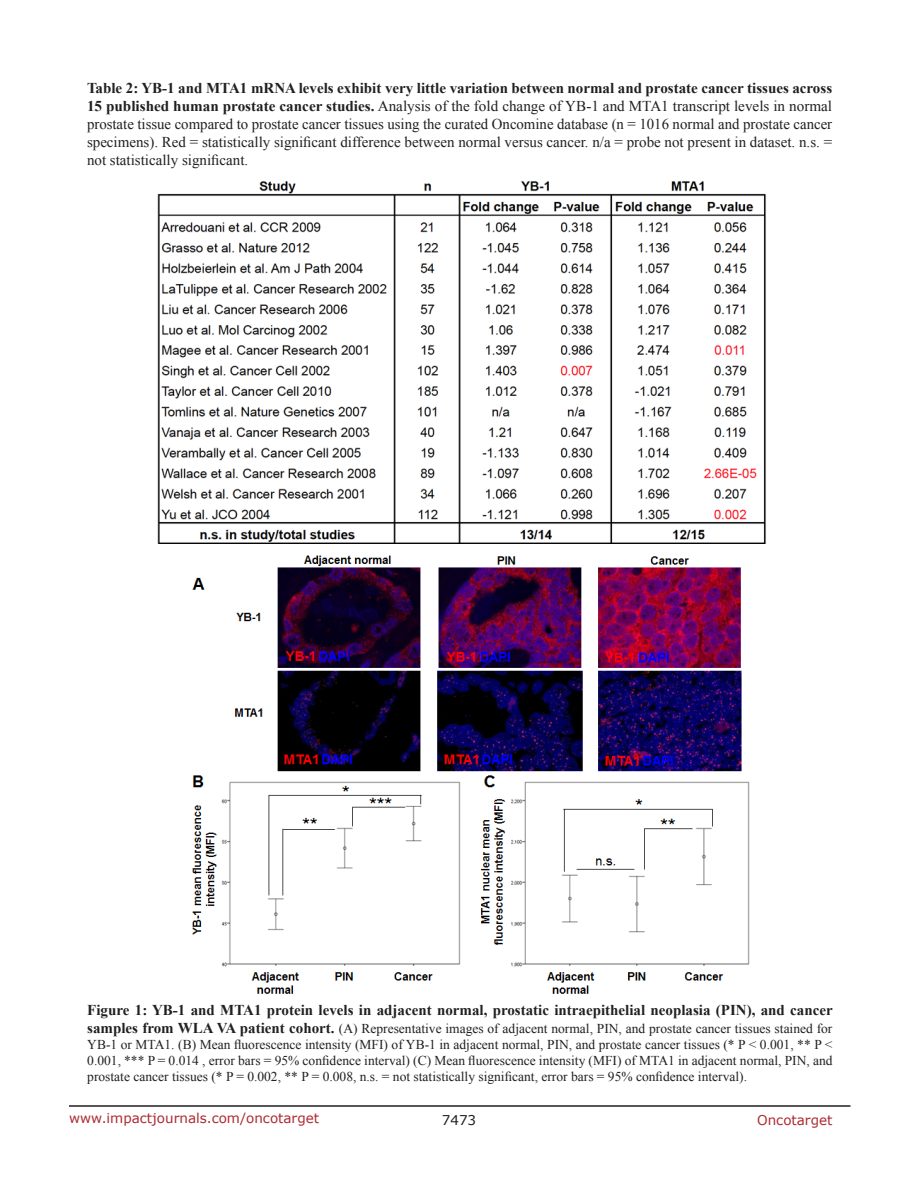
<style>
.page{position:relative;width:918px;height:1188px;background:#fff}
.page>*{position:absolute;margin:0;border:0;box-sizing:border-box;transform-origin:0 0}
.TableText{font:15px/18px "Times New Roman";color:#221f22;text-align:justify}
.FigureText{font:700 15px "Times New Roman";color:#221f22}
.FigureText-2{font:13.5px/16.2px "Times New Roman";color:#221f22;text-align:justify}
.t1{font:13.5px "Verdana";color:#ac2b31}
.t2{font:13.5px "Verdana";color:#221f22}
.s1{font-weight:700}
.s2{font-weight:700;font-size:15px}
</style>
<div class="page">
<hr style="left:69px;top:1105px;width:781px;height:2px;background:#231f20">
<img style="left:157px;top:181px;width:609px;height:363px">
<img style="left:192px;top:555px;width:558px;height:439px">
<p class="TableText" style="left:87px;top:79px;width:747px"><span class="s1">Table 2: YB-1 and MTA1 mRNA levels exhibit very little variation between normal and prostate cancer tissues across 15 published human prostate cancer studies.</span> Analysis of the fold change of YB-1 and MTA1 transcript levels in normal prostate tissue compared to prostate cancer tissues using the curated Oncomine database (n = 1016 normal and prostate cancer specimens). Red = statistically significant difference between normal versus cancer. n/a = probe not present in dataset. n.s. = not statistically significant.</p>
<p class="FigureText" style="left:87px;top:999px;width:747px">Figure 1: YB-1 and MTA1 protein levels in adjacent normal, prostatic intraepithelial neoplasia (PIN), and cancer</p>
<p class="FigureText-2" style="left:87px;top:1020px;width:747px"><span class="s2">samples from WLA VA patient cohort.</span> (A) Representative images of adjacent normal, PIN, and prostate cancer tissues stained for YB-1 or MTA1. (B) Mean fluorescence intensity (MFI) of YB-1 in adjacent normal, PIN, and prostate cancer tissues (* P &lt; 0.001, ** P &lt; 0.001, *** P = 0.014 , error bars = 95% confidence interval) (C) Mean fluorescence intensity (MFI) of MTA1 in adjacent normal, PIN, and prostate cancer tissues (* P = 0.002, ** P = 0.008, n.s. = not statistically significant, error bars = 95% confidence interval).</p>
<p class="t1" style="left:69px;top:1109px;width:252px">www.impactjournals.com/oncotarget</p>
<p class="t2" style="left:442px;top:1111px;width:36px">7473</p>
<p class="t1" style="left:757px;top:1111px;width:77px">Oncotarget</p>
</div>
